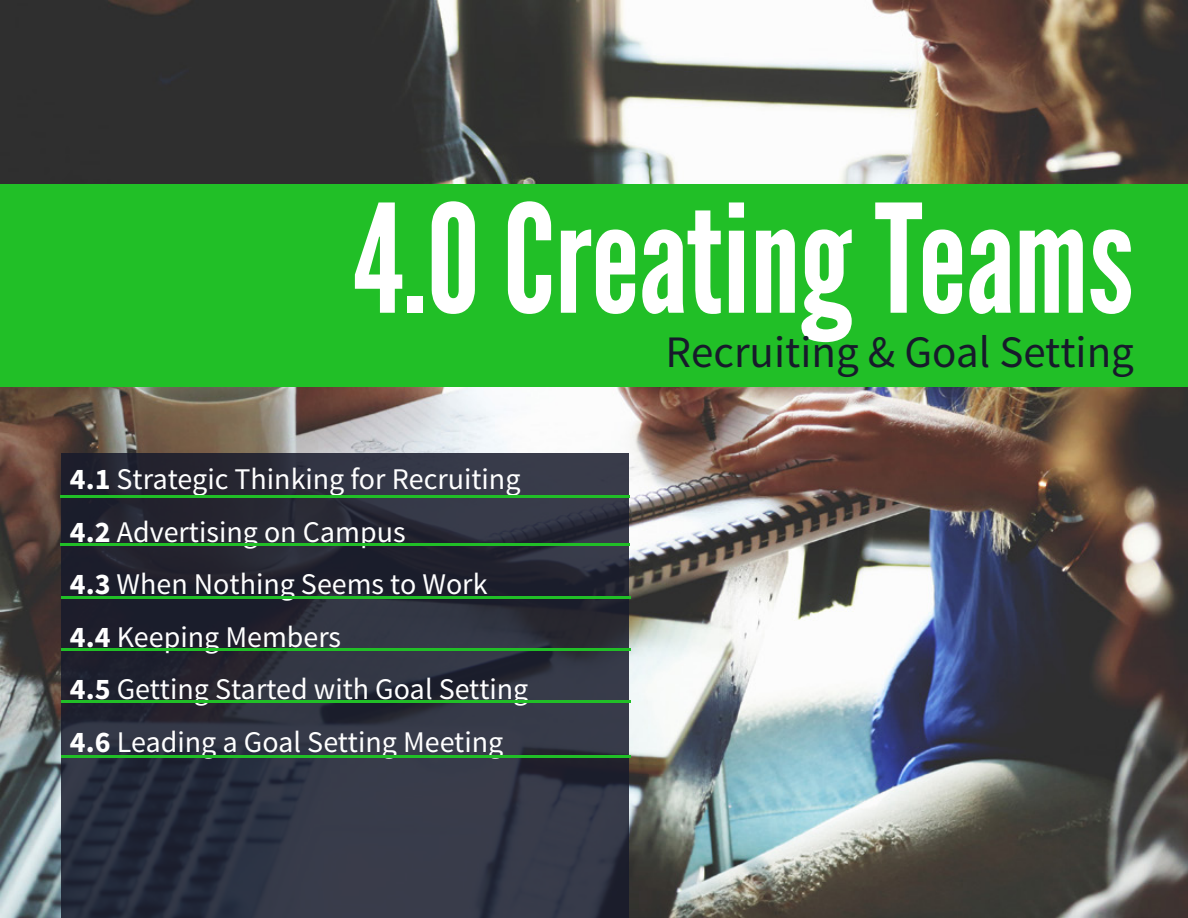
<style>
.page{position:relative;width:1188px;height:918px;background:#fff}
.page>*{position:absolute;margin:0;border:0;box-sizing:border-box;transform-origin:0 0}
.t1{font:150px "League Gothic";letter-spacing:-.005em;color:#fff}
.t2{font:45px "Source Sans Pro";color:#171a2b}
.t3{font:30px/52.5px "Source Sans Pro";color:#fff}
.s1{font-weight:700}
</style>
<div class="page">
<img style="left:0;top:0;width:1188px;height:918px">
<div style="left:0;top:184px;width:1188px;height:203px;background:#21bf27"></div>
<svg style="left:61px;top:453px;width:568px;height:465px;background:#2b2f3c"></svg>
<hr style="left:61px;top:496px;width:569px;height:2px;background:#21bf27">
<hr style="left:61px;top:544px;width:569px;height:2px;background:#21bf27">
<hr style="left:62px;top:648px;width:569px;height:3px;background:#21bf27">
<hr style="left:61px;top:700px;width:570px;height:3px;background:#21bf27">
<hr style="left:62px;top:755px;width:569px;height:3px;background:#21bf27">
<hr style="left:61px;top:596px;width:570px;height:2px;background:#21bf27">
<h1 class="t1" style="left:353px;top:170px;width:782px">4.0 Creating Teams</h1>
<h2 class="t2" style="left:666px;top:324px;width:470px">Recruiting &amp; Goal Setting</h2>
<p class="t3" style="left:70px;top:454px;width:460px"><span class="s1">4.1</span> Strategic Thinking for Recruiting<br><span class="s1">4.2</span> Advertising on Campus<br><span class="s1">4.3</span> When Nothing Seems to Work<br><span class="s1">4.4</span> Keeping Members<br><span class="s1">4.5</span> Getting Started with Goal Setting<br><span class="s1">4.6</span> Leading a Goal Setting Meeting</p>
</div>
